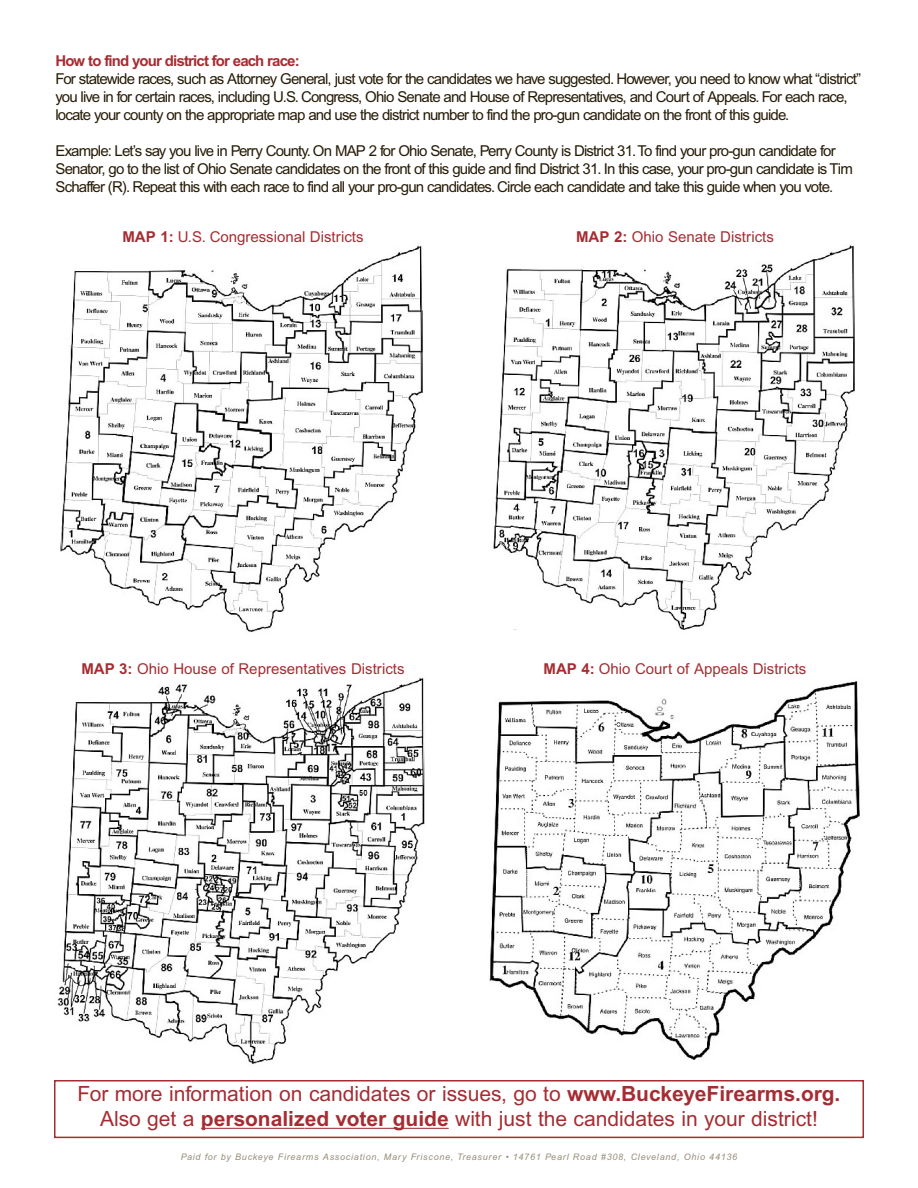
<style>
.page{position:relative;width:918px;height:1188px;background:#fff}
.page>*{position:absolute;margin:0;border:0;box-sizing:border-box;transform-origin:0 0}
.t1{font:21px/25.2px "Arial";color:#a52c32;text-align:center}
.t2{font:15px/18px "Arial";letter-spacing:-.055em;color:#251a05}
.t3{font:15px "Arial";color:#a52c32}
.t4{font:700 15px "Arial";letter-spacing:-.055em;color:#a52c32}
.t5{font:italic 9px "Arial";letter-spacing:.085em;color:#968d78}
.s1{font-weight:700}
</style>
<div class="page">
<img style="left:60px;top:245px;width:363px;height:387px">
<img style="left:489px;top:681px;width:371px;height:379px">
<img style="left:493px;top:245px;width:362px;height:385px">
<img style="left:57px;top:677px;width:368px;height:387px">
<div style="left:138px;top:233px;width:213px;height:24px;background:#fff"></div>
<hr style="left:201px;top:1128px;width:33px;height:1px;background:#a52c32">
<hr style="left:233px;top:1128px;width:72px;height:1px;background:#a52c32">
<hr style="left:305px;top:1128px;width:42px;height:1px;background:#a52c32">
<hr style="left:347px;top:1128px;width:102px;height:1px;background:#a52c32">
<div style="left:54px;top:1080px;width:810px;height:58px;border:2px solid #a52c32"></div>
<p class="t4" style="left:56px;top:55px;width:246px">How to find your district for each race:</p>
<p class="t2" style="left:56px;top:71px;width:807px">For statewide races, such as Attorney General, just vote for the candidates we have suggested. However, you need to know what “district” you live in for certain races, including U.S. Congress, Ohio Senate and House of Representatives, and Court of Appeals. For each race, locate your county on the appropriate map and use the district number to find the pro-gun candidate on the front of this guide.</p>
<p class="t2" style="left:56px;top:143px;width:799px">Example: Let’s say you live in Perry County. On MAP 2 for Ohio Senate, Perry County is District 31.To find your pro-gun candidate for<br>Senator, go to the list of Ohio Senate candidates on the front of this guide and find District 31. In this case, your pro-gun candidate is Tim<br>Schaffer (R). Repeat this with each race to find all your pro-gun candidates. Circle each candidate and take this guide when you vote.</p>
<p class="t3" style="left:122px;top:231px;width:243px"><span class="s1">MAP 1:</span> U.S. Congressional Districts</p>
<p class="t3" style="left:576px;top:231px;width:199px"><span class="s1">MAP 2:</span> Ohio Senate Districts</p>
<p class="t3" style="left:81px;top:663px;width:325px"><span class="s1">MAP 3:</span> Ohio House of Representatives Districts</p>
<p class="t3" style="left:544px;top:663px;width:264px"><span class="s1">MAP 4:</span> Ohio Court of Appeals Districts</p>
<h1 class="t1" style="left:78px;top:1083px;width:764px">For more information on candidates or issues, go to <span class="s1">www.BuckeyeFirearms.org.<br></span>Also get a <span class="s1">personalized voter guide</span> with just the candidates in your district!</h1>
<p class="t5" style="left:181px;top:1153px;width:558px">Paid for by Buckeye Firearms Association, Mary Friscone, Treasurer • 14761 Pearl Road #308, Cleveland, Ohio 44136</p>
</div>
